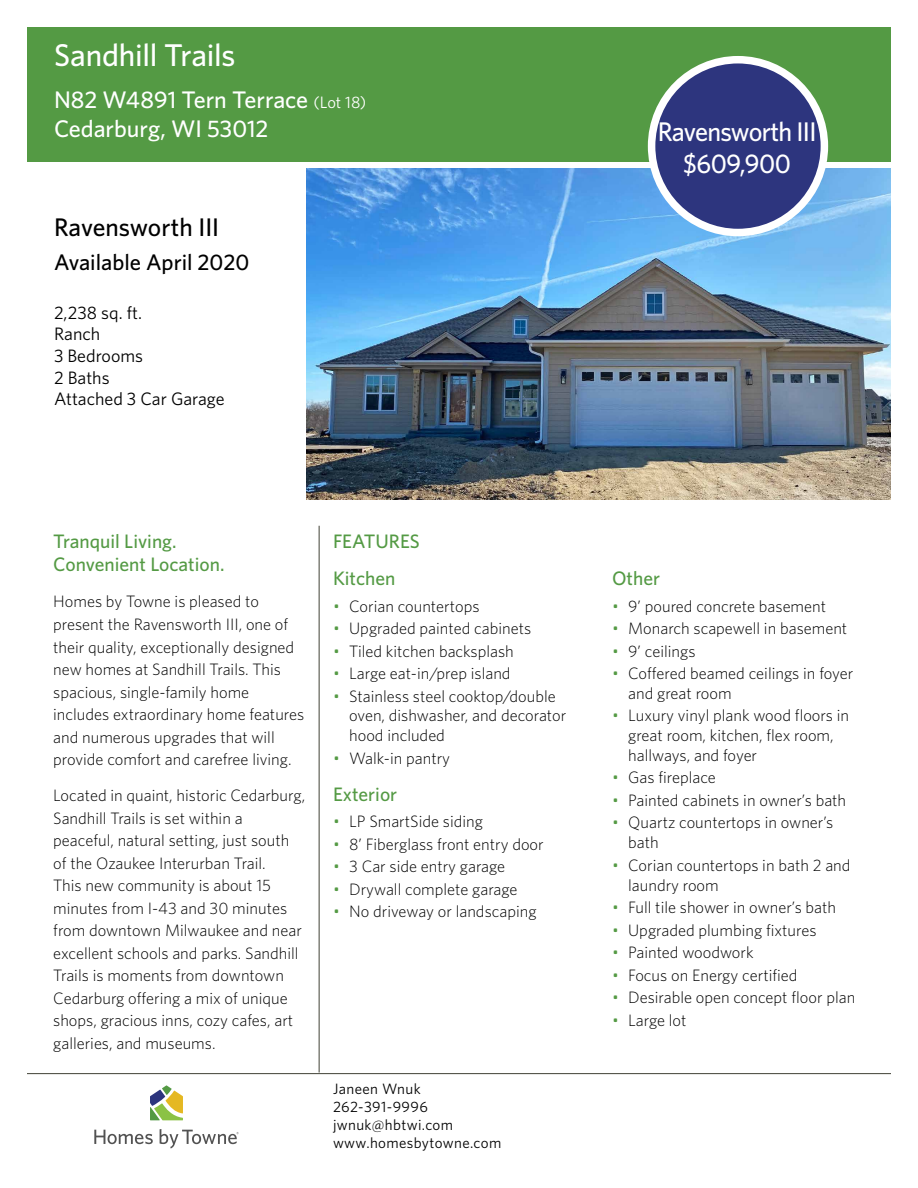
<style>
.page{position:relative;width:918px;height:1188px;background:#fff}
.page>*{position:absolute;margin:0;border:0;box-sizing:border-box;transform-origin:0 0}
.t1{font:500 31.5px "Whitney";letter-spacing:-.01em;color:#fff}
.t2{font:500 27px/32.4px "Whitney";letter-spacing:-.03em;color:#fff;text-align:center}
.t3{font:500 25.5px "Whitney";color:#000}
.t4{font:500 24px/28.8px "Whitney";letter-spacing:-.005em;color:#fff}
.t5{font:500 22.5px "Whitney";color:#000}
.t6{font:500 19.5px/36.9px "Whitney";color:#549a44}
.t7{font:18px/21.6px "Whitney";color:#000}
.t8{font:300 16.5px/22.5px "Whitney";color:#000}
.t9{font:15px/18px "Whitney";letter-spacing:.025em;color:#000}
.s1{font-weight:400;font-size:16.5px}
.s2{color:#549a44}
</style>
<div class="page">
<div style="left:27px;top:27px;width:864px;height:135px;background:#549a44"></div>
<hr style="left:27px;top:1073px;width:864px;height:1px;background:#404236">
<svg style="left:150px;top:1085px;width:33px;height:35px"></svg>
<svg style="left:94px;top:1130px;width:59px;height:14px"></svg>
<svg style="left:160px;top:1129px;width:79px;height:19px"></svg>
<img style="left:306px;top:169px;width:585px;height:331px">
<div style="left:652px;top:60px;width:172px;height:173px;background:#2d357e;border-radius:50%"></div>
<div style="left:648px;top:56px;width:180px;height:180px;border:8px solid #fff;border-radius:50%"></div>
<hr style="left:319px;top:526px;width:1px;height:546px;background:#404236">
<h1 class="t1" style="left:54px;top:34px;width:183px">Sandhill Trails</h1>
<h3 class="t4" style="left:54px;top:85px;width:314px">N82 W4891 Tern Terrace <span class="s1">(Lot 18)<br></span>Cedarburg, WI 53012</h3>
<h3 class="t3" style="left:54px;top:211px;width:167px">Ravensworth III</h3>
<h3 class="t5" style="left:54px;top:247px;width:197px">Available April 2020</h3>
<p class="t7" style="left:54px;top:301px;width:172px">2,238 sq. ft.<br>Ranch<br>3 Bedrooms<br>2 Baths<br>Attached 3 Car Garage</p>
<h2 class="t2" style="left:658px;top:115px;width:160px">Ravensworth III $609,900</h2>
<p class="t6" style="left:53px;top:529px;width:173px;line-height:23.4px">Tranquil Living.<br>Convenient Location.</p>
<p class="t8" style="left:53px;top:590px;width:252px">Homes by Towne is pleased to present the Ravensworth III, one of their quality, exceptionally designed new homes at Sandhill Trails. This spacious, single-family home includes extraordinary home features and numerous upgrades that will provide comfort and carefree living.</p>
<p class="t8" style="left:53px;top:784px;width:254px">Located in quaint, historic Cedarburg, Sandhill Trails is set within a peaceful, natural setting, just south of the Ozaukee Interurban Trail.<br>This new community is about 15 minutes from I-43 and 30 minutes from downtown Milwaukee and near excellent schools and parks. Sandhill Trails is moments from downtown Cedarburg offering a mix of unique shops, gracious inns, cozy cafes, art galleries, and museums.</p>
<p class="t6" style="left:333px;top:523px;width:88px">FEATURES<br>Kitchen</p>
<p class="t8" style="left:333px;top:594px;width:148px"><span class="s2">•</span> Corian countertops</p>
<p class="t8" style="left:333px;top:617px;width:200px"><span class="s2">•</span> Upgraded painted cabinets</p>
<p class="t8" style="left:333px;top:639px;width:182px"><span class="s2">•</span> Tiled kitchen backsplash</p>
<p class="t8" style="left:333px;top:662px;width:179px"><span class="s2">•</span> Large eat-in/prep island</p>
<p class="t8" style="left:349px;top:685px;width:219px;line-height:19.8px;text-indent:-16px"><span class="s2">•</span> Stainless steel cooktop/double oven, dishwasher, and decorator hood included</p>
<p class="t8" style="left:333px;top:746px;width:119px"><span class="s2">•</span> Walk-in pantry</p>
<p class="t6" style="left:333px;top:775px;width:66px">Exterior</p>
<p class="t8" style="left:333px;top:810px;width:152px"><span class="s2">•</span> LP SmartSide siding</p>
<p class="t8" style="left:333px;top:832px;width:212px"><span class="s2">•</span> 8’ Fiberglass front entry door</p>
<p class="t8" style="left:333px;top:855px;width:174px"><span class="s2">•</span> 3 Car side entry garage</p>
<p class="t8" style="left:333px;top:877px;width:186px"><span class="s2">•</span> Drywall complete garage</p>
<p class="t8" style="left:333px;top:900px;width:205px"><span class="s2">•</span> No driveway or landscaping</p>
<p class="t9" style="left:333px;top:1079px;width:170px">Janeen Wnuk<br>262-391-9996 jwnuk@hbtwi.com www.homesbytowne.com</p>
<p class="t6" style="left:612px;top:559px;width:50px">Other</p>
<p class="t8" style="left:612px;top:594px;width:216px"><span class="s2">•</span> 9’ poured concrete basement</p>
<p class="t8" style="left:612px;top:617px;width:237px"><span class="s2">•</span> Monarch scapewell in basement</p>
<p class="t8" style="left:612px;top:639px;width:85px"><span class="s2">•</span> 9’ ceilings</p>
<p class="t8" style="left:628px;top:663px;width:227px;line-height:19.8px;text-indent:-16px"><span class="s2">•</span> Coffered beamed ceilings in foyer and great room</p>
<p class="t8" style="left:628px;top:705px;width:222px;line-height:19.8px;text-indent:-16px"><span class="s2">•</span> Luxury vinyl plank wood floors in great room, kitchen, flex room, hallways, and foyer</p>
<p class="t8" style="left:612px;top:766px;width:105px"><span class="s2">•</span> Gas fireplace</p>
<p class="t8" style="left:612px;top:788px;width:236px"><span class="s2">•</span> Painted cabinets in owner’s bath</p>
<p class="t8" style="left:628px;top:812px;width:207px;line-height:19.8px;text-indent:-16px"><span class="s2">•</span> Quartz countertops in owner’s bath</p>
<p class="t8" style="left:628px;top:855px;width:224px;line-height:19.8px;text-indent:-16px"><span class="s2">•</span> Corian countertops in bath 2 and laundry room</p>
<p class="t8" style="left:612px;top:896px;width:226px"><span class="s2">•</span> Full tile shower in owner’s bath</p>
<p class="t8" style="left:612px;top:918px;width:206px"><span class="s2">•</span> Upgraded plumbing fixtures</p>
<p class="t8" style="left:612px;top:941px;width:143px"><span class="s2">•</span> Painted woodwork</p>
<p class="t8" style="left:612px;top:963px;width:187px"><span class="s2">•</span> Focus on Energy certified</p>
<p class="t8" style="left:612px;top:986px;width:245px"><span class="s2">•</span> Desirable open concept floor plan</p>
<p class="t8" style="left:612px;top:1008px;width:76px"><span class="s2">•</span> Large lot</p>
</div>
